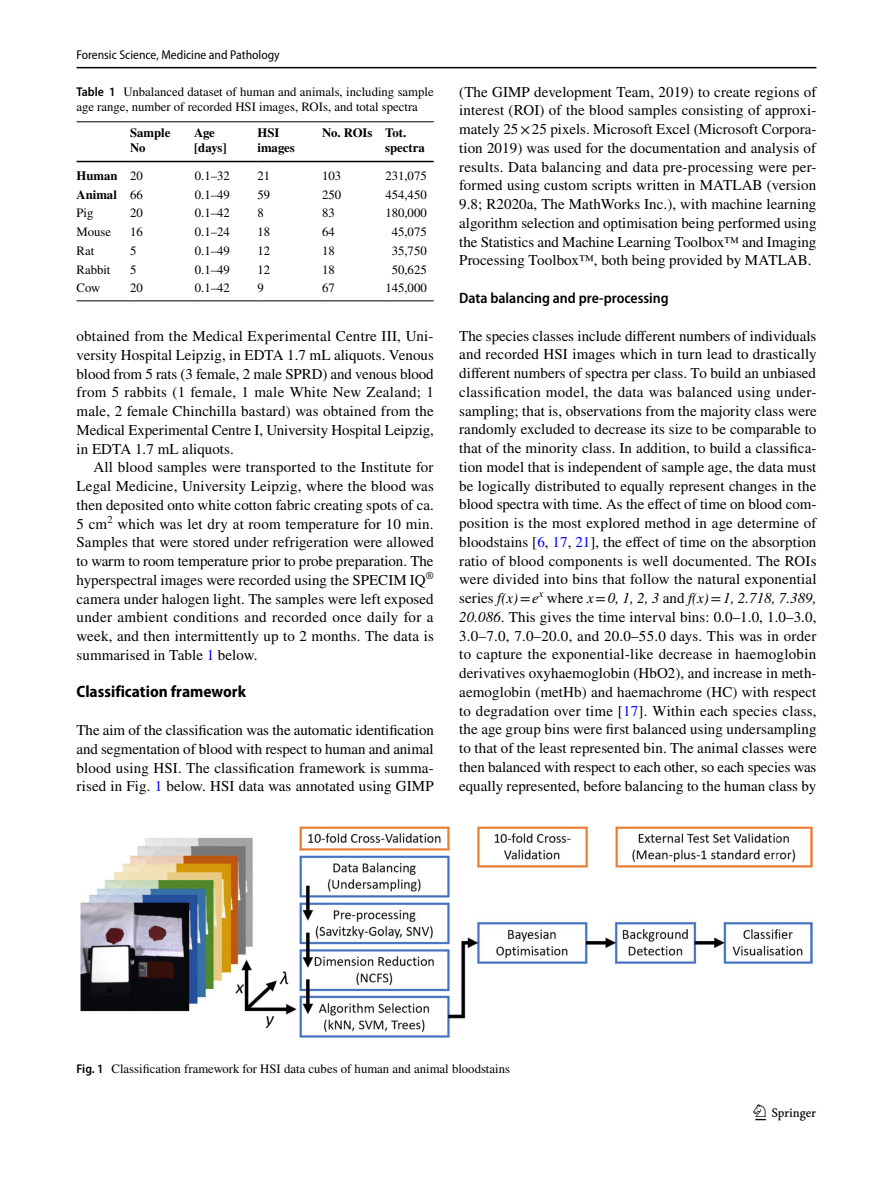
<style>
.page{position:relative;width:893px;height:1187px;background:#fff}
.page>*{position:absolute;margin:0;border:0;box-sizing:border-box;transform-origin:0 0}
.t1{font:22.5px "Springnew Regular 3";color:#000}
.t2{font:700 semi-condensed 16.5px "Myriad Pro";color:#000}
.t3{font:15px/18.8px "STIX";letter-spacing:.005em;color:#000;text-align:justify}
.t4{font:600 semi-condensed 15px "Myriad Pro";color:#000}
.t5{font:12.75px/15px "STIX";color:#000}
.t6{font:700 12.75px/15px "STIX";color:#000}
.t7{font:semi-condensed 12.75px "Myriad Pro";color:#000}
.s1{font-family:"Myriad Pro";font-weight:600;font-stretch:semi-condensed}
.s2{font-weight:400}
.s3{color:#00f}
.s4{font-style:italic}
</style>
<div class="page">
<hr style="left:77px;top:67px;width:739px;height:1px;background:#000">
<hr style="left:77px;top:121px;width:53px;height:1px;background:#000">
<hr style="left:77px;top:161px;width:53px;height:1px;background:#000">
<hr style="left:130px;top:121px;width:64px;height:1px;background:#000">
<hr style="left:130px;top:161px;width:64px;height:1px;background:#000">
<hr style="left:194px;top:121px;width:63px;height:1px;background:#000">
<hr style="left:194px;top:161px;width:63px;height:1px;background:#000">
<hr style="left:257px;top:121px;width:65px;height:1px;background:#000">
<hr style="left:257px;top:161px;width:65px;height:1px;background:#000">
<hr style="left:322px;top:121px;width:63px;height:1px;background:#000">
<hr style="left:322px;top:161px;width:63px;height:1px;background:#000">
<hr style="left:385px;top:121px;width:49px;height:1px;background:#000">
<hr style="left:385px;top:161px;width:49px;height:1px;background:#000">
<hr style="left:77px;top:300px;width:53px;height:1px;background:#000">
<hr style="left:130px;top:300px;width:64px;height:1px;background:#000">
<hr style="left:194px;top:300px;width:63px;height:1px;background:#000">
<hr style="left:257px;top:300px;width:65px;height:1px;background:#000">
<hr style="left:322px;top:300px;width:63px;height:1px;background:#000">
<hr style="left:385px;top:300px;width:49px;height:1px;background:#000">
<img style="left:80px;top:826px;width:732px;height:211px">
<p class="t7" style="left:77px;top:48px;width:205px">Forensic Science, Medicine and Pathology</p>
<p class="t5" style="left:77px;top:85px;width:359px"><span class="s1">Table 1</span> Unbalanced dataset of human and animals, including sample age range, number of recorded HSI images, ROIs, and total spectra</p>
<p class="t6" style="left:130px;top:125px;width:42px">Sample<br>No</p>
<p class="t6" style="left:194px;top:125px;width:34px">Age [days]</p>
<p class="t6" style="left:257px;top:125px;width:39px">HSI images</p>
<p class="t6" style="left:385px;top:125px;width:41px;text-indent:-63px">No. ROIs Tot. spectra</p>
<p class="t6" style="left:77px;top:168px;width:68px">Human <span class="s2">20</span></p>
<p class="t5" style="left:195px;top:169px;width:37px">0.1–32</p>
<p class="t5" style="left:257px;top:169px;width:14px">21</p>
<p class="t5" style="left:322px;top:169px;width:21px">103</p>
<p class="t5" style="left:385px;top:169px;width:43px">231,075</p>
<p class="t6" style="left:77px;top:187px;width:68px">Animal <span class="s2">66</span></p>
<p class="t5" style="left:195px;top:188px;width:37px">0.1–49</p>
<p class="t5" style="left:257px;top:188px;width:14px">59</p>
<p class="t5" style="left:322px;top:188px;width:21px">250</p>
<p class="t5" style="left:385px;top:188px;width:43px">454,450</p>
<p class="t5" style="left:77px;top:206px;width:19px">Pig</p>
<p class="t5" style="left:130px;top:206px;width:14px">20</p>
<p class="t5" style="left:195px;top:206px;width:37px">0.1–42</p>
<p class="t5" style="left:257px;top:206px;width:8px">8</p>
<p class="t5" style="left:322px;top:206px;width:14px">83</p>
<p class="t5" style="left:385px;top:206px;width:43px">180,000</p>
<p class="t5" style="left:77px;top:225px;width:36px">Mouse</p>
<p class="t5" style="left:130px;top:225px;width:14px">16</p>
<p class="t5" style="left:195px;top:225px;width:37px">0.1–24</p>
<p class="t5" style="left:257px;top:225px;width:14px">18</p>
<p class="t5" style="left:322px;top:225px;width:14px">64</p>
<p class="t5" style="left:392px;top:225px;width:37px">45,075</p>
<p class="t5" style="left:77px;top:244px;width:19px">Rat</p>
<p class="t5" style="left:130px;top:244px;width:8px">5</p>
<p class="t5" style="left:195px;top:244px;width:37px">0.1–49</p>
<p class="t5" style="left:257px;top:244px;width:14px">12</p>
<p class="t5" style="left:322px;top:244px;width:14px">18</p>
<p class="t5" style="left:392px;top:244px;width:37px">35,750</p>
<p class="t5" style="left:77px;top:262px;width:35px">Rabbit</p>
<p class="t5" style="left:130px;top:262px;width:8px">5</p>
<p class="t5" style="left:195px;top:262px;width:37px">0.1–49</p>
<p class="t5" style="left:257px;top:262px;width:14px">12</p>
<p class="t5" style="left:322px;top:262px;width:14px">18</p>
<p class="t5" style="left:392px;top:262px;width:37px">50,625</p>
<p class="t5" style="left:77px;top:281px;width:25px">Cow</p>
<p class="t5" style="left:130px;top:281px;width:14px">20</p>
<p class="t5" style="left:195px;top:281px;width:37px">0.1–42</p>
<p class="t5" style="left:257px;top:281px;width:8px">9</p>
<p class="t5" style="left:322px;top:281px;width:14px">67</p>
<p class="t5" style="left:385px;top:281px;width:43px">145,000</p>
<p class="t3" style="left:77px;top:327px;width:359px">obtained from the Medical Experimental Centre III, Uni&shy;versity Hospital Leipzig, in EDTA 1.7 mL aliquots. Venous blood from 5 rats (3 female, 2 male SPRD) and venous blood from 5 rabbits (1 female, 1 male White New Zealand; 1 male, 2 female Chinchilla bastard) was obtained from the Medical Experimental Centre I, University Hospital Leipzig, in EDTA 1.7 mL aliquots.</p>
<p class="t3" style="left:77px;top:459px;width:359px;text-indent:17px">All blood samples were transported to the Institute for Legal Medicine, University Leipzig, where the blood was then deposited onto white cotton fabric creating spots of ca.<br>5 cm<sup>2</sup> which was let dry at room temperature for 10 min.<br>Samples that were stored under refrigeration were allowed to warm to room temperature prior to probe preparation. The hyperspectral images were recorded using the SPECIM IQ<sup>® </sup>camera under halogen light. The samples were left exposed under ambient conditions and recorded once daily for a week, and then intermittently up to 2 months. The data is summarised in Table <span class="s3">1</span> below.</p>
<p class="t2" style="left:77px;top:682px;width:171px">Classification framework</p>
<p class="t3" style="left:77px;top:721px;width:359px">The aim of the classification was the automatic identification and segmentation of blood with respect to human and animal blood using HSI. The classification framework is summa&shy;rised in Fig. <span class="s3">1</span> below. HSI data was annotated using GIMP</p>
<p class="t3" style="left:459px;top:83px;width:359px">(The GIMP development Team, 2019) to create regions of interest (ROI) of the blood samples consisting of approxi&shy;mately 25×25 pixels. Microsoft Excel (Microsoft Corpora&shy;tion 2019) was used for the documentation and analysis of results. Data balancing and data pre-processing were per&shy;formed using custom scripts written in MATLAB (version 9.8; R2020a, The MathWorks Inc.), with machine learning algorithm selection and optimisation being performed using the Statistics and Machine Learning Toolbox™ and Imaging Processing Toolbox™, both being provided by MATLAB.</p>
<p class="t4" style="left:459px;top:290px;width:211px">Data balancing and pre‑processing</p>
<p class="t3" style="left:459px;top:327px;width:359px">The species classes include different numbers of individuals and recorded HSI images which in turn lead to drastically different numbers of spectra per class. To build an unbiased classification model, the data was balanced using under&shy;sampling; that is, observations from the majority class were randomly excluded to decrease its size to be comparable to that of the minority class. In addition, to build a classifica&shy;tion model that is independent of sample age, the data must be logically distributed to equally represent changes in the blood spectra with time. As the effect of time on blood com&shy;position is the most explored method in age determine of bloodstains [<span class="s3">6</span>, <span class="s3">17</span>, <span class="s3">21</span>], the effect of time on the absorption ratio of blood components is well documented. The ROIs were divided into bins that follow the natural exponential series <span class="s4">f(x)</span>=<span class="s4">e</span><sup>x</sup> where <span class="s4">x</span>=<span class="s4">0, 1, 2, 3</span> and <span class="s4">f(x)</span>=<span class="s4">1, 2.718, 7.389, 20.086</span>. This gives the time interval bins: 0.0–1.0, 1.0–3.0, 3.0–7.0, 7.0–20.0, and 20.0–55.0 days. This was in order to capture the exponential-like decrease in haemoglobin derivatives oxyhaemoglobin (HbO2), and increase in meth&shy;aemoglobin (metHb) and haemachrome (HC) with respect to degradation over time [<span class="s3">17</span>]. Within each species class, the age group bins were first balanced using undersampling to that of the least represented bin. The animal classes were then balanced with respect to each other, so each species was equally represented, before balancing to the human class by</p>
<p class="t5" style="left:77px;top:1062px;width:435px"><span class="s1">Fig. 1</span> Classification framework for HSI data cubes of human and animal bloodstains</p>
<h1 class="t1" style="left:755px;top:1104px;width:62px">1 3</h1>
</div>
